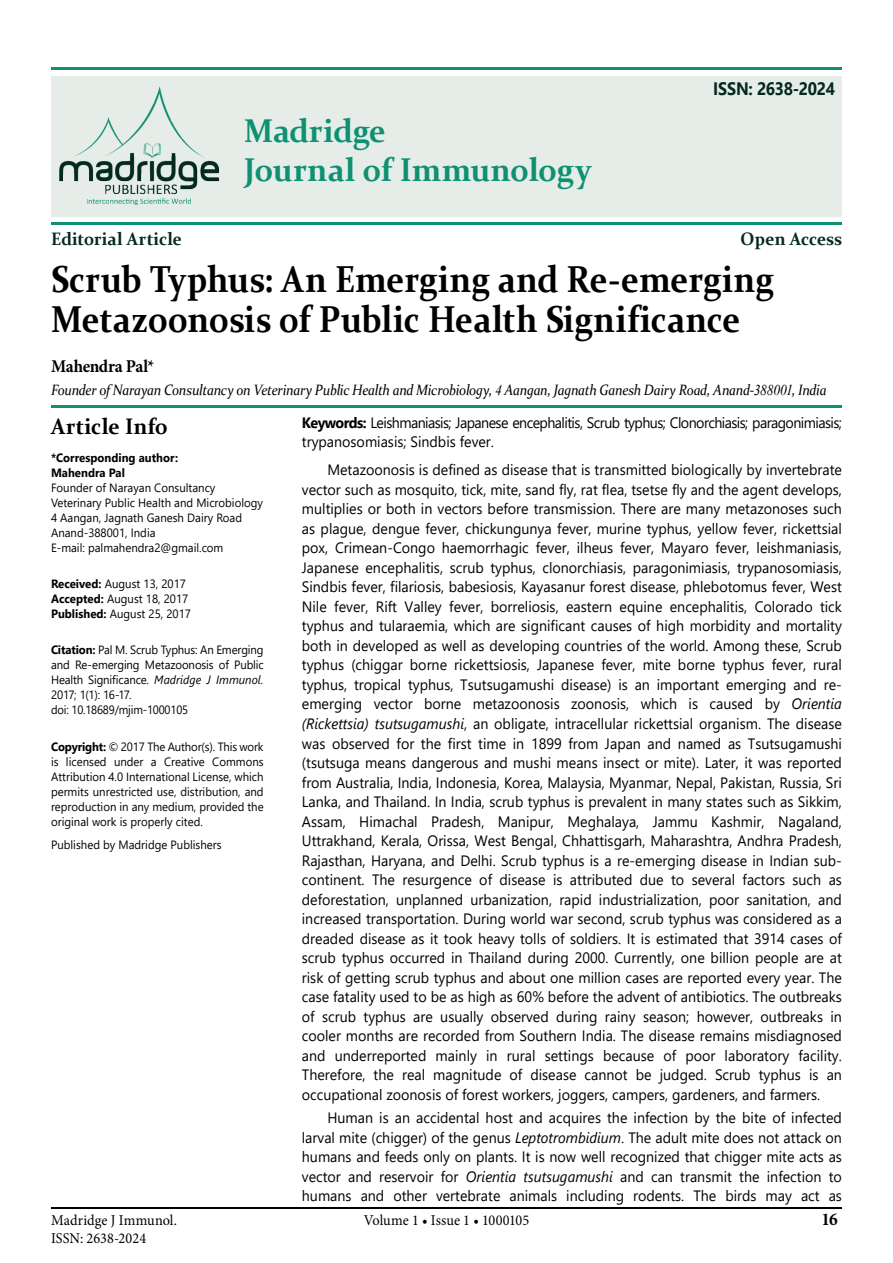
<style>
.page{position:relative;width:893px;height:1263px;background:#fff}
.page>*{position:absolute;margin:0;border:0;box-sizing:border-box;transform-origin:0 0}
.t1{font:700 37.5px/40.5px "Constantia";color:#000;scale:.9 1}
.t2{font:700 33px/39px "Constantia";letter-spacing:-.005em;color:#0e9172;scale:.95 1}
.t3{font:700 22.5px "Constantia";letter-spacing:.01em;color:#000;scale:.95 1}
.t4{font:700 18px "Constantia";letter-spacing:.005em;color:#032920;scale:.95 1}
.t5{font:700 18px "Minion Pro";letter-spacing:-.025em;color:#000;scale:.95 1}
.t6{font:700 18px "Segoe UI";letter-spacing:-.02em;color:#032920;scale:.9 1}
.t7{font:15px/19.5px "Segoe UI";color:#000;text-align:justify;scale:.95 1}
.t8{font:italic 15px "Constantia";letter-spacing:-.02em;color:#000;scale:.9 1}
.t9{font:15px/19.5px "Segoe UI";letter-spacing:-.04em;color:#000;scale:.95 1}
.t10{font:15px "Minion Pro";color:#000;scale:.95 1}
.t11{font:12px/15px "Segoe UI";color:#000;scale:.95 1}
.t12{font:700 12px/15px "Segoe UI";color:#000;scale:.95 1}
.s1{font-family:"Times New Roman"}
.s2{font-weight:700}
.s3{font-style:italic}
</style>
<div class="page">
<hr style="left:51px;top:1208px;width:791px;height:1px;background:#000">
<div style="left:51px;top:76px;width:791px;height:140px;background:#e6ede9"></div>
<hr style="left:51px;top:223px;width:791px;height:2px;background:#0e9172">
<hr style="left:51px;top:405px;width:791px;height:2px;background:#0e9172">
<hr style="left:51px;top:68px;width:791px;height:2px;background:#0e9172">
<img style="left:59px;top:86px;width:160px;height:120px">
<h2 class="t2" style="left:244px;top:109px;width:367px">Madridge<br>Journal of Immunology</h2>
<p class="t6" style="left:713px;top:71px;width:137px">ISSN: 2638-2024</p>
<p class="t4" style="left:51px;top:226px;width:139px">Editorial Article</p>
<p class="t4" style="left:741px;top:226px;width:108px">Open Access</p>
<h1 class="t1" style="left:51px;top:257px;width:805px">Scrub Typhus: An Emerging and Re-emerging<br>Metazoonosis of Public Health Significance</h1>
<p class="t5" style="left:51px;top:354px;width:110px">Mahendra Pal*</p>
<p class="t8" style="left:51px;top:379px;width:863px">Founder of Narayan Consultancy on Veterinary Public Health and Microbiology, <span class="s1">4</span> Aangan, Jagnath Ganesh Dairy Road, Anand-<span class="s1">388001</span>, India</p>
<h3 class="t3" style="left:51px;top:411px;width:125px">Article Info</h3>
<p class="t12" style="left:51px;top:449px;width:135px">*Corresponding author:<br>Mahendra Pal</p>
<p class="t11" style="left:51px;top:479px;width:225px">Founder of Narayan Consultancy Veterinary Public Health and Microbiology 4 Aangan, Jagnath Ganesh Dairy Road Anand-388001, India<br>E-mail: palmahendra2@gmail.com</p>
<p class="t11" style="left:51px;top:575px;width:149px"><span class="s2">Received:</span> August 13, 2017<br><span class="s2">Accepted:</span> August 18, 2017<br><span class="s2">Published:</span> August 25, 2017</p>
<p class="t11" style="left:51px;top:641px;width:225px"><span class="s2">Citation:</span> Pal M. Scrub Typhus: An Emerging and Re-emerging Metazoonosis of Public Health Significance. <span class="s3">Madridge J Immunol.<br></span>2017; 1(1): 16-17.<br>doi: 10.18689/mjim-1000105</p>
<p class="t11" style="left:51px;top:738px;width:225px;text-align:justify"><span class="s2">Copyright:</span> © 2017 The Author(s). This work is licensed under a Creative Commons Attribution 4.0 International License, which permits unrestricted use, distribution, and reproduction in any medium, provided the original work is properly cited.</p>
<p class="t11" style="left:51px;top:836px;width:181px">Published by Madridge Publishers</p>
<p class="t9" style="left:302px;top:411px;width:570px"><span class="s2">Keywords:</span> Leishmaniasis; Japanese encephalitis, Scrub typhus; Clonorchiasis; paragonimiasis; trypanosomiasis; Sindbis fever.</p>
<p class="t7" style="left:302px;top:459px;width:570px;text-indent:26px">Metazoonosis is defined as disease that is transmitted biologically by invertebrate vector such as mosquito, tick, mite, sand fly, rat flea, tsetse fly and the agent develops, multiplies or both in vectors before transmission. There are many metazonoses such as plague, dengue fever, chickungunya fever, murine typhus, yellow fever, rickettsial pox, Crimean-Congo haemorrhagic fever, ilheus fever, Mayaro fever, leishmaniasis, Japanese encephalitis, scrub typhus, clonorchiasis, paragonimiasis, trypanosomiasis, Sindbis fever, filariosis, babesiosis, Kayasanur forest disease, phlebotomus fever, West Nile fever, Rift Valley fever, borreliosis, eastern equine encephalitis, Colorado tick typhus and tularaemia, which are significant causes of high morbidity and mortality both in developed as well as developing countries of the world. Among these, Scrub typhus (chiggar borne rickettsiosis, Japanese fever, mite borne typhus fever, rural typhus, tropical typhus, Tsutsugamushi disease) is an important emerging and re&shy;emerging vector borne metazoonosis zoonosis, which is caused by <span class="s3">Orientia (Rickettsia) tsutsugamushi</span>, an obligate, intracellular rickettsial organism. The disease was observed for the first time in 1899 from Japan and named as Tsutsugamushi (tsutsuga means dangerous and mushi means insect or mite). Later, it was reported from Australia, India, Indonesia, Korea, Malaysia, Myanmar, Nepal, Pakistan, Russia, Sri Lanka, and Thailand. In India, scrub typhus is prevalent in many states such as Sikkim, Assam, Himachal Pradesh, Manipur, Meghalaya, Jammu Kashmir, Nagaland, Uttrakhand, Kerala, Orissa, West Bengal, Chhattisgarh, Maharashtra, Andhra Pradesh, Rajasthan, Haryana, and Delhi. Scrub typhus is a re-emerging disease in Indian sub&shy;continent. The resurgence of disease is attributed due to several factors such as deforestation, unplanned urbanization, rapid industrialization, poor sanitation, and increased transportation. During world war second, scrub typhus was considered as a dreaded disease as it took heavy tolls of soldiers. It is estimated that 3914 cases of scrub typhus occurred in Thailand during 2000. Currently, one billion people are at risk of getting scrub typhus and about one million cases are reported every year. The case fatality used to be as high as 60% before the advent of antibiotics. The outbreaks of scrub typhus are usually observed during rainy season; however, outbreaks in cooler months are recorded from Southern India. The disease remains misdiagnosed and underreported mainly in rural settings because of poor laboratory facility.<br>Therefore, the real magnitude of disease cannot be judged. Scrub typhus is an occupational zoonosis of forest workers, joggers, campers, gardeners, and farmers.</p>
<p class="t7" style="left:302px;top:1107px;width:570px;text-indent:26px">Human is an accidental host and acquires the infection by the bite of infected larval mite (chigger) of the genus <span class="s3">Leptotrombidium</span>. The adult mite does not attack on humans and feeds only on plants. It is now well recognized that chigger mite acts as vector and reservoir for <span class="s3">Orientia tsutsugamushi</span> and can transmit the infection to humans and other vertebrate animals including rodents. The birds may act as</p>
<p class="t10" style="left:51px;top:1210px;width:134px">Madridge J Immunol.</p>
<p class="t10" style="left:364px;top:1210px;width:176px">Volume 1 • Issue 1 • 1000105</p>
<p class="t5" style="left:821px;top:1206px;width:19px">16</p>
<p class="t10" style="left:51px;top:1228px;width:102px">ISSN: 2638-2024</p>
</div>
